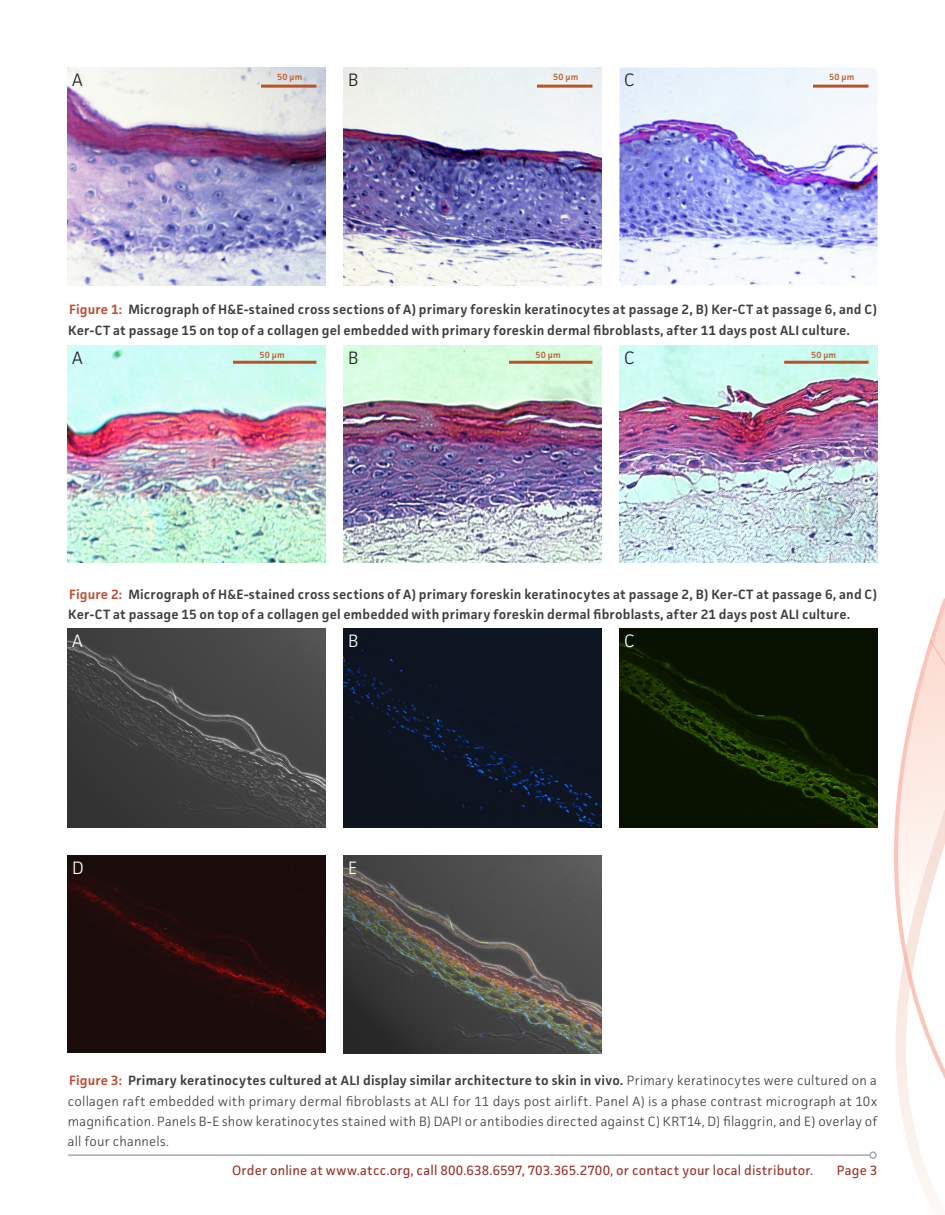
<style>
.page{position:relative;width:945px;height:1215px;background:#fff}
.page>*{position:absolute;margin:0;border:0;box-sizing:border-box;transform-origin:0 0}
.Table_Body{font:300 18px "Facit";color:#231f20}
.Table_Body-2{font:300 18px "Facit";color:#fff}
.t1{font:600 13.5px/20.2px "Facit";letter-spacing:.015em;color:#3e3e3f}
.t2{font:300 13.5px/20.2px "Facit";letter-spacing:.01em;color:#3e3e3f;text-align:justify}
.t3{font:13.5px "Facit";letter-spacing:.01em;color:#973028}
.Table_Body-3{font:600 9px "Facit";letter-spacing:.025em;color:#c06438}
.s1{color:#bd4c30}
.s2{font-weight:600;color:#bd4c30}
.s3{font-weight:600}
</style>
<div class="page">
<hr style="left:68px;top:1154px;width:802px;height:2px;background:#a7a8aa">
<img style="left:68px;top:68px;width:258px;height:217px">
<hr style="left:261px;top:85px;width:55px;height:3px;background:#ba5428">
<img style="left:344px;top:68px;width:258px;height:217px">
<hr style="left:537px;top:85px;width:56px;height:3px;background:#ba5428">
<img style="left:620px;top:68px;width:258px;height:217px">
<hr style="left:813px;top:85px;width:55px;height:3px;background:#ba5428">
<img style="left:344px;top:345px;width:258px;height:218px">
<hr style="left:509px;top:361px;width:83px;height:3px;background:#ba5428">
<img style="left:68px;top:345px;width:258px;height:218px">
<hr style="left:233px;top:361px;width:83px;height:3px;background:#ba5428">
<img style="left:620px;top:345px;width:258px;height:218px">
<hr style="left:784px;top:361px;width:85px;height:3px;background:#ba5428">
<img style="left:344px;top:855px;width:258px;height:199px">
<div style="left:344px;top:629px;width:258px;height:198px;background:#0e1422"></div>
<img style="left:620px;top:629px;width:205px;height:198px">
<img style="left:68px;top:855px;width:258px;height:197px">
<img style="left:68px;top:629px;width:258px;height:198px">
<svg style="left:825px;top:598px;width:120px;height:612px"></svg>
<p class="Table_Body" style="left:72px;top:68px;width:12px">A</p>
<p class="Table_Body-3" style="left:277px;top:72px;width:27px">50 μm</p>
<p class="Table_Body" style="left:348px;top:68px;width:12px">B</p>
<p class="Table_Body-3" style="left:553px;top:72px;width:27px">50 μm</p>
<p class="Table_Body" style="left:624px;top:68px;width:12px">C</p>
<p class="Table_Body-3" style="left:829px;top:72px;width:27px">50 μm</p>
<p class="t1" style="left:68px;top:299px;width:810px"><span class="s1">Figure 1:</span> Micrograph of H&amp;E-stained cross sections of A) primary foreskin keratinocytes at passage 2, B) Ker-CT at passage 6, and C)<br>Ker-CT at passage 15 on top of a collagen gel embedded with primary foreskin dermal fibroblasts, after 11 days post ALI culture.</p>
<p class="Table_Body" style="left:348px;top:346px;width:12px">B</p>
<p class="Table_Body-3" style="left:536px;top:349px;width:27px">50 μm</p>
<p class="Table_Body" style="left:72px;top:346px;width:12px">A</p>
<p class="Table_Body-3" style="left:260px;top:349px;width:27px">50 μm</p>
<p class="Table_Body" style="left:624px;top:346px;width:12px">C</p>
<p class="Table_Body-3" style="left:811px;top:349px;width:27px">50 μm</p>
<p class="t1" style="left:68px;top:583px;width:810px"><span class="s1">Figure 2:</span> Micrograph of H&amp;E-stained cross sections of A) primary foreskin keratinocytes at passage 2, B) Ker-CT at passage 6, and C)<br>Ker-CT at passage 15 on top of a collagen gel embedded with primary foreskin dermal fibroblasts, after 21 days post ALI culture.</p>
<p class="Table_Body-2" style="left:72px;top:630px;width:12px">A</p>
<p class="Table_Body-2" style="left:624px;top:630px;width:12px">C</p>
<p class="Table_Body-2" style="left:348px;top:630px;width:12px">B</p>
<p class="Table_Body-2" style="left:72px;top:856px;width:13px">D</p>
<p class="Table_Body-2" style="left:348px;top:856px;width:11px">E</p>
<p class="t2" style="left:68px;top:1070px;width:811px"><span class="s2">Figure 3:</span> <span class="s3">Primary keratinocytes cultured at ALI display similar architecture to skin in vivo.</span> Primary keratinocytes were cultured on a collagen raft embedded with primary dermal fibroblasts at ALI for 11 days post airlift. Panel A) is a phase contrast micrograph at 10x magnification. Panels B-E show keratinocytes stained with B) DAPI or antibodies directed against C) KRT14, D) filaggrin, and E) overlay of all four channels.</p>
<p class="t3" style="left:232px;top:1162px;width:583px">Order online at www.atcc.org, call 800.638.6597, 703.365.2700, or contact your local distributor.</p>
<p class="t3" style="left:837px;top:1161px;width:42px">Page 3</p>
</div>
